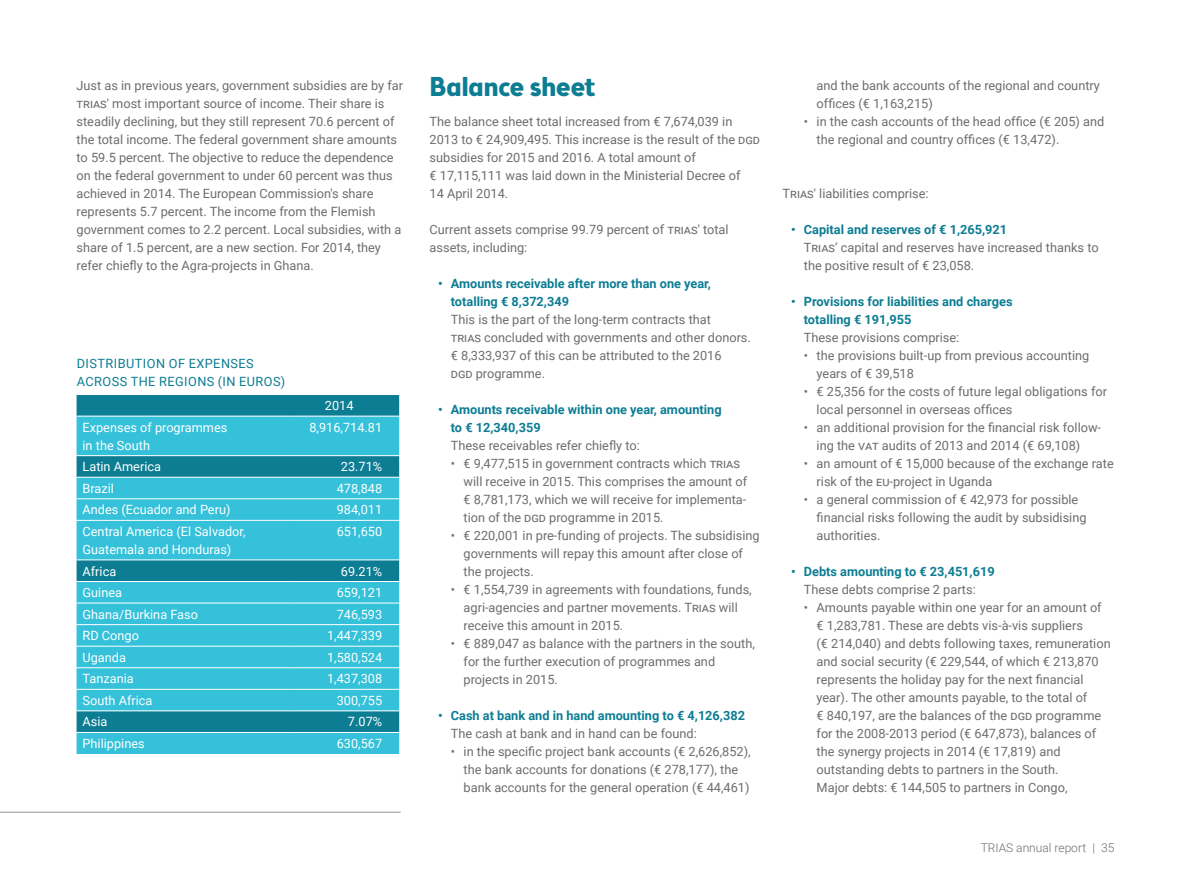
<style>
.page{position:relative;width:1191px;height:893px;background:#fff}
.page>*{position:absolute;margin:0;border:0;box-sizing:border-box;transform-origin:0 0}
.t1{font:700 27px "Brooklyn Samuels Five";color:#0d7d93}
.t2{font:12.75px/18px "Roboto";color:#6c6d70}
.t3{font:12.75px/18px "Roboto";color:#fff}
.t4{font:700 12.75px/18px "Roboto";color:#0d7d93}
.t5{font:12.75px/18px "Roboto";letter-spacing:.035em;color:#0d7d93}
.t6{font:300 12px "Roboto";color:#6c6d70}
</style>
<div class="page">
<svg style="left:77px;top:395px;width:322px;height:21px;fill:#0d7d93"></svg>
<svg style="left:77px;top:417px;width:322px;height:337px;fill:#35c1d9"></svg>
<hr style="left:77px;top:455px;width:213px;height:1px;background:#fff">
<hr style="left:290px;top:455px;width:109px;height:1px;background:#fff">
<hr style="left:77px;top:477px;width:213px;height:1px;background:#fff">
<hr style="left:290px;top:477px;width:109px;height:1px;background:#fff">
<hr style="left:77px;top:498px;width:213px;height:1px;background:#fff">
<hr style="left:290px;top:498px;width:109px;height:1px;background:#fff">
<hr style="left:77px;top:520px;width:213px;height:1px;background:#fff">
<hr style="left:290px;top:520px;width:109px;height:1px;background:#fff">
<hr style="left:77px;top:560px;width:213px;height:1px;background:#fff">
<hr style="left:290px;top:560px;width:109px;height:1px;background:#fff">
<hr style="left:77px;top:581px;width:213px;height:1px;background:#fff">
<hr style="left:290px;top:581px;width:109px;height:1px;background:#fff">
<hr style="left:77px;top:603px;width:213px;height:1px;background:#fff">
<hr style="left:290px;top:603px;width:109px;height:1px;background:#fff">
<hr style="left:77px;top:624px;width:213px;height:1px;background:#fff">
<hr style="left:290px;top:624px;width:109px;height:1px;background:#fff">
<hr style="left:77px;top:646px;width:213px;height:1px;background:#fff">
<hr style="left:290px;top:646px;width:109px;height:1px;background:#fff">
<hr style="left:77px;top:667px;width:213px;height:1px;background:#fff">
<hr style="left:290px;top:667px;width:109px;height:1px;background:#fff">
<hr style="left:77px;top:689px;width:213px;height:1px;background:#fff">
<hr style="left:290px;top:689px;width:109px;height:1px;background:#fff">
<hr style="left:77px;top:710px;width:213px;height:1px;background:#fff">
<hr style="left:290px;top:710px;width:109px;height:1px;background:#fff">
<hr style="left:77px;top:732px;width:213px;height:1px;background:#fff">
<hr style="left:290px;top:732px;width:109px;height:1px;background:#fff">
<hr style="left:0;top:812px;width:401px;height:1px;background:#939598">
<p class="t2" style="left:77px;top:76px;width:328px">Just as in previous years, government subsidies are by far trias' most important source of income. Their share is steadily declining, but they still represent 70.6 percent of the total income. The federal government share amounts to 59.5 percent. The objective to reduce the dependence on the federal government to under 60 percent was thus achieved in 2014. The European Commission's share represents 5.7 percent. The income from the Flemish government comes to 2.2 percent. Local subsidies, with a share of 1.5 percent, are a new section. For 2014, they refer chiefly to the Agra-projects in Ghana.</p>
<h1 class="t1" style="left:429px;top:71px;width:167px">Balance sheet</h1>
<p class="t2" style="left:429px;top:112px;width:332px">The balance sheet total increased from € 7,674,039 in 2013 to € 24,909,495. This increase is the result of the DGD subsidies for 2015 and 2016. A total amount of<br>€ 17,115,111 was laid down in the Ministerial Decree of<br>14 April 2014.</p>
<p class="t2" style="left:429px;top:220px;width:251px">Current assets comprise 99.79 percent of TRIAS</p>
<p class="t2" style="left:697px;top:220px;width:32px">' total</p>
<p class="t2" style="left:429px;top:238px;width:99px">assets, including:</p>
<p class="t4" style="left:451px;top:274px;width:262px;text-indent:-13px">• Amounts receivable after more than one year, totalling € 8,372,349</p>
<p class="t2" style="left:451px;top:310px;width:301px">This is the part of the long-term contracts that<br>trias concluded with governments and other donors. € 8,333,937 of this can be attributed to the 2016<br>DGD programme.</p>
<p class="t4" style="left:451px;top:400px;width:272px;text-indent:-13px">• Amounts receivable within one year, amounting to € 12,340,359</p>
<p class="t2" style="left:451px;top:436px;width:190px">These receivables refer chiefly to:</p>
<p class="t2" style="left:463px;top:454px;width:285px;text-indent:-13px">• € 9,477,515 in government contracts which trias will receive in 2015. This comprises the amount of € 8,781,173, which we will receive for implementa&shy;tion of the DGD programme in 2015.</p>
<p class="t2" style="left:463px;top:526px;width:298px;text-indent:-13px">• € 220,001 in pre-funding of projects. The subsidising governments will repay this amount after close of the projects.</p>
<p class="t2" style="left:463px;top:580px;width:290px;text-indent:-13px">• € 1,554,739 in agreements with foundations, funds, agri-agencies and partner movements. Trias will receive this amount in 2015.</p>
<p class="t2" style="left:463px;top:634px;width:293px;text-indent:-13px">• € 889,047 as balance with the partners in the south, for the further execution of programmes and projects in 2015.</p>
<p class="t4" style="left:438px;top:706px;width:308px">• Cash at bank and in hand amounting to € 4,126,382</p>
<p class="t2" style="left:451px;top:724px;width:247px">The cash at bank and in hand can be found:</p>
<p class="t2" style="left:463px;top:742px;width:288px;text-indent:-13px">• in the specific project bank accounts (€ 2,626,852), the bank accounts for donations (€ 278,177), the bank accounts for the general operation (€ 44,461)</p>
<p class="t5" style="left:77px;top:354px;width:210px">DISTRIBUTION OF EXPENSES<br>ACROSS THE REGIONS (IN EUROS)</p>
<p class="t3" style="left:325px;top:396px;width:30px">2014</p>
<p class="t3" style="left:83px;top:418px;width:146px">Expenses of programmes in the South</p>
<p class="t3" style="left:309px;top:418px;width:74px">8,916,714.81</p>
<p class="t3" style="left:83px;top:457px;width:80px">Latin America</p>
<p class="t3" style="left:341px;top:457px;width:43px">23.71%</p>
<p class="t3" style="left:83px;top:479px;width:33px">Brazil</p>
<p class="t3" style="left:337px;top:479px;width:47px">478,848</p>
<p class="t3" style="left:83px;top:500px;width:149px">Andes (Ecuador and Peru)</p>
<p class="t3" style="left:337px;top:500px;width:47px">984,011</p>
<p class="t3" style="left:83px;top:522px;width:164px">Central America (El Salvador,<br>Guatemala and Honduras)</p>
<p class="t3" style="left:337px;top:522px;width:47px">651,650</p>
<p class="t3" style="left:83px;top:561px;width:35px">Africa</p>
<p class="t3" style="left:341px;top:561px;width:43px">69.21%</p>
<p class="t3" style="left:83px;top:583px;width:41px">Guinea</p>
<p class="t3" style="left:337px;top:583px;width:47px">659,121</p>
<p class="t3" style="left:83px;top:605px;width:117px">Ghana/Burkina Faso</p>
<p class="t3" style="left:337px;top:605px;width:47px">746,593</p>
<p class="t3" style="left:83px;top:626px;width:58px">RD Congo</p>
<p class="t3" style="left:327px;top:626px;width:57px">1,447,339</p>
<p class="t3" style="left:83px;top:648px;width:45px">Uganda</p>
<p class="t3" style="left:327px;top:648px;width:57px">1,580,524</p>
<p class="t3" style="left:83px;top:669px;width:53px">Tanzania</p>
<p class="t3" style="left:327px;top:669px;width:57px">1,437,308</p>
<p class="t3" style="left:83px;top:691px;width:71px">South Africa</p>
<p class="t3" style="left:337px;top:691px;width:47px">300,755</p>
<p class="t3" style="left:83px;top:712px;width:26px">Asia</p>
<p class="t3" style="left:348px;top:712px;width:36px">7.07%</p>
<p class="t3" style="left:83px;top:734px;width:64px">Philippines</p>
<p class="t3" style="left:337px;top:734px;width:47px">630,567</p>
<p class="t2" style="left:816px;top:76px;width:285px">and the bank accounts of the regional and country offices (€ 1,163,215)</p>
<p class="t2" style="left:816px;top:112px;width:289px;text-indent:-13px">• in the cash accounts of the head office (€ 205) and the regional and country offices (€ 13,472).</p>
<p class="t2" style="left:782px;top:184px;width:148px">Trias' liabilities comprise:</p>
<p class="t4" style="left:791px;top:220px;width:218px">• Capital and reserves of € 1,265,921</p>
<p class="t2" style="left:804px;top:238px;width:296px">Trias’ capital and reserves have increased thanks to the positive result of € 23,058.</p>
<p class="t4" style="left:804px;top:292px;width:210px;text-indent:-13px">• Provisions for liabilities and charges totalling € 191,955</p>
<p class="t2" style="left:804px;top:328px;width:157px">These provisions comprise:</p>
<p class="t2" style="left:816px;top:346px;width:274px;text-indent:-13px">• the provisions built-up from previous accounting years of € 39,518</p>
<p class="t2" style="left:816px;top:382px;width:292px;text-indent:-13px">• € 25,356 for the costs of future legal obligations for local personnel in overseas offices</p>
<p class="t2" style="left:816px;top:418px;width:286px;text-indent:-13px">• an additional provision for the financial risk follow&shy;ing the VAT audits of 2013 and 2014 (€ 69,108)</p>
<p class="t2" style="left:816px;top:454px;width:299px;text-indent:-13px">• an amount of € 15,000 because of the exchange rate risk of the EU-project in Uganda</p>
<p class="t2" style="left:816px;top:490px;width:271px;text-indent:-13px">• a general commission of € 42,973 for possible financial risks following the audit by subsidising authorities.</p>
<p class="t4" style="left:791px;top:562px;width:205px">• Debts amounting to € 23,451,619</p>
<p class="t2" style="left:804px;top:580px;width:173px">These debts comprise 2 parts:</p>
<p class="t2" style="left:816px;top:598px;width:296px;text-indent:-13px">• Amounts payable within one year for an amount of € 1,283,781. These are debts vis-à-vis suppliers<br>(€ 214,040) and debts following taxes, remuneration and social security (€ 229,544, of which € 213,870 represents the holiday pay for the next financial year). The other amounts payable, to the total of<br>€ 840,197, are the balances of the DGD programme for the 2008-2013 period (€ 647,873), balances of the synergy projects in 2014 (€ 17,819) and outstanding debts to partners in the South.<br>Major debts: € 144,505 to partners in Congo,</p>
<p class="t6" style="left:980px;top:839px;width:135px">TRIAS annual report | 35</p>
</div>
